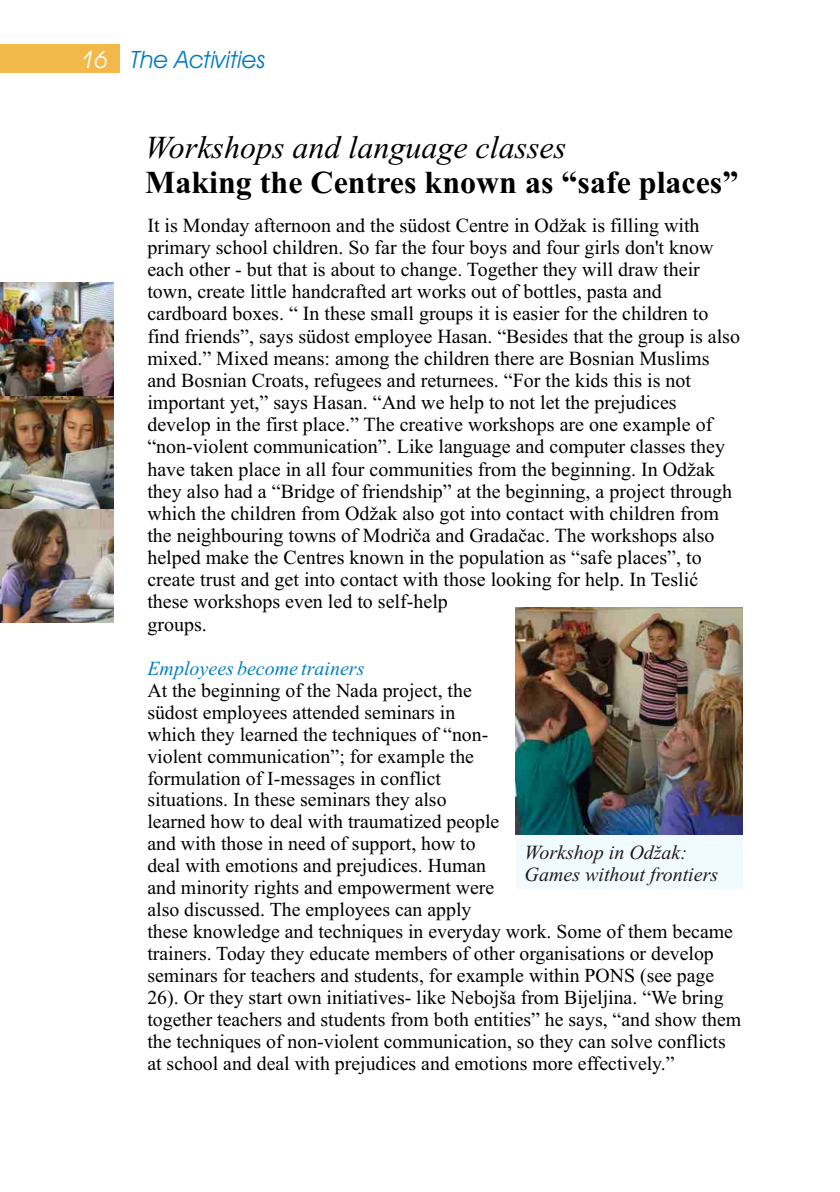
<style>
.page{position:relative;width:840px;height:1192px;background:#fff}
.page>*{position:absolute;margin:0;border:0;box-sizing:border-box;transform-origin:0 0}
.t1{font:700 32px "Times New Roman";color:#000}
.t2{font:italic 32px "Times New Roman";color:#000}
.t3{font:italic 24px "Avant Garde Bk BT";color:#007dc2}
.t4{font:20px/22.2px "Times New Roman";color:#000}
.t5{font:italic 20px/22.2px "Times New Roman";color:#1f1a17}
.t6{font:italic 20px "Times New Roman";color:#007dc2}
.t7{font:19.8px/22px "Times New Roman";color:#000}
.s1{color:#fff}
</style>
<div class="page">
<div style="left:0;top:44px;width:119px;height:28px;background:#f2b84a"></div>
<img style="left:0;top:282px;width:113px;height:341px">
<div style="left:516px;top:834px;width:227px;height:55px;background:#f0faff"></div>
<img style="left:516px;top:607px;width:227px;height:227px">
<p class="t3" style="left:81px;top:50px;width:186px"><span class="s1">16</span> The Activities</p>
<h1 class="t2" style="left:145px;top:135px;width:423px">Workshops and language classes</h1>
<h1 class="t1" style="left:145px;top:171px;width:595px">Making the Centres known as “safe places”</h1>
<p class="t4" style="left:147px;top:216px;width:594px">It is Monday afternoon and the südost Centre in Odžak is filling with primary school children. So far the four boys and four girls don't know each other - but that is about to change. Together they will draw their town, create little handcrafted art works out of bottles, pasta and cardboard boxes. “ In these small groups it is easier for the children to find friends”, says südost employee Hasan. “Besides that the group is also mixed.” Mixed means: among the children there are Bosnian Muslims and Bosnian Croats, refugees and returnees. “For the kids this is not important yet,” says Hasan. “And we help to not let the prejudices develop in the first place.” The creative workshops are one example of “non-violent communication”. Like language and computer classes they have taken place in all four communities from the beginning. In Odžak they also had a “Bridge of friendship” at the beginning, a project through which the children from Odžak also got into contact with children from the neighbouring towns of Modrièa and Gradaèac. The workshops also helped make the Centres known in the population as “safe places”, to create trust and get into contact with those looking for help. In Tesliæ these workshops even led to self-help<br>groups.</p>
<p class="t6" style="left:147px;top:661px;width:219px">Employees become trainers</p>
<p class="t7" style="left:147px;top:681px;width:595px">At the beginning of the Nada project, the<br>südost employees attended seminars in<br>which they learned the techniques of “non-<br>violent communication”; for example the<br>formulation of I-messages in conflict<br>situations. In these seminars they also<br>learned how to deal with traumatized people<br>and with those in need of support, how to<br>deal with emotions and prejudices. Human<br>and minority rights and empowerment were<br>also discussed. The employees can apply<br>these knowledge and techniques in everyday work. Some of them became trainers. Today they educate members of other organisations or develop seminars for teachers and students, for example within PONS (see page 26). Or they start own initiatives- like Nebojša from Bijeljina. “We bring together teachers and students from both entities” he says, “and show them the techniques of non-violent communication, so they can solve conflicts at school and deal with prejudices and emotions more effectively.”</p>
<p class="t5" style="left:525px;top:843px;width:195px">Workshop in Odžak:<br>Games without frontiers</p>
</div>
